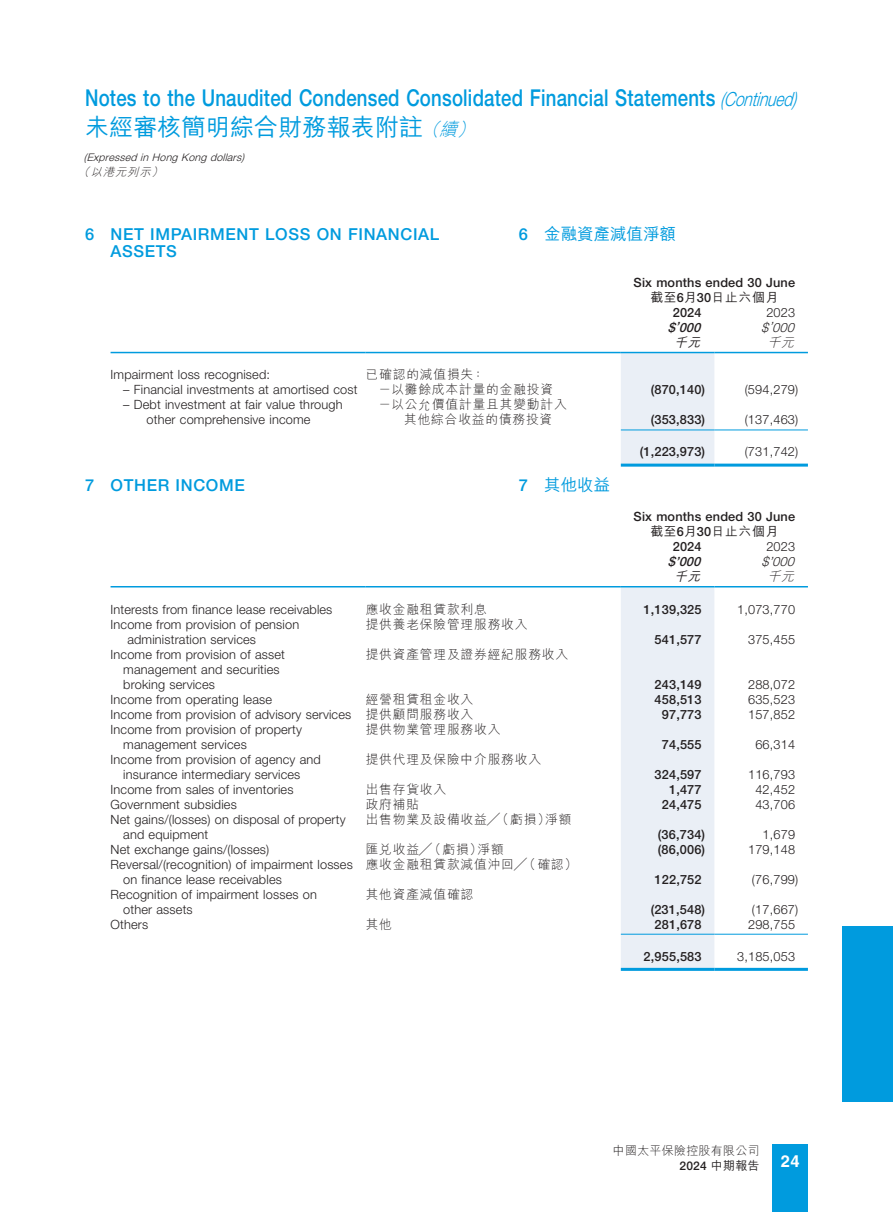
<style>
.page{position:relative;width:893px;height:1212px;background:#fff}
.page>*{position:absolute;margin:0;border:0;box-sizing:border-box;transform-origin:0 0}
.t1{font:500 24px "M Hei HK";letter-spacing:.005em;color:#009bde}
.t2{font:500 23.25px "Helvetica Neue LT Std";letter-spacing:.01em;color:#009bde;scale:.8 1}
.t3{font:500 16.5px/16.5px "Helvetica Neue LT Std";letter-spacing:.04em;color:#009bde}
.t4{font:500 16.5px "M Hei HK";color:#009bde}
.t5{font:700 16.5px "Helvetica LT Std";color:#fff}
.t6{font:300 12.75px/15px "Helvetica Neue LT Std";letter-spacing:.015em;color:#231f20}
.t7{font:500 12.75px "Helvetica Neue LT Std";letter-spacing:.015em;color:#231f20}
.t8{font:300 12.75px/15px "M Hei HK";letter-spacing:.065em;color:#231f20}
.t9{font:500 12.75px "M Hei HK";letter-spacing:.065em;color:#231f20}
.t10{font:italic 500 12.75px "Helvetica Neue LT Std";color:#231f20}
.t11{font:italic 300 12.75px "Helvetica Neue LT Std";color:#231f20}
.t12{font:italic 500 12.75px "M Hei HK";color:#231f20}
.t13{font:italic 300 12.75px "M Hei HK";color:#231f20}
.t14{font:300 12px "M Hei HK";letter-spacing:.02em;color:#231f20}
.t15{font:500 12px "Helvetica Neue LT Std";color:#231f20}
.t16{font:italic 300 11.25px "M Hei HK";color:#231f20}
.t17{font:italic 300 10.5px "Helvetica Neue LT Std";color:#231f20}
.s1{font-weight:300;font-style:italic;font-size:19.5px}
.s2{font-weight:300;font-style:italic;font-size:18px}
.s3{font-family:"Helvetica Neue LT Std"}
.s4{font-family:"M Hei HK"}
</style>
<div class="page">
<div style="left:772px;top:1144px;width:36px;height:68px;background:#009bde"></div>
<div style="left:842px;top:926px;width:51px;height:176px;background:#009bde"></div>
<div style="left:621px;top:353px;width:93px;height:111px;background:#eaeff6"></div>
<hr style="left:111px;top:352px;width:255px;height:1px;background:#009bde">
<hr style="left:366px;top:352px;width:255px;height:1px;background:#009bde">
<hr style="left:621px;top:352px;width:93px;height:1px;background:#009bde">
<hr style="left:714px;top:352px;width:94px;height:1px;background:#009bde">
<hr style="left:621px;top:430px;width:93px;height:1px;background:#009bde">
<hr style="left:714px;top:430px;width:94px;height:1px;background:#009bde">
<hr style="left:621px;top:464px;width:93px;height:3px;background:#009bde">
<hr style="left:714px;top:464px;width:94px;height:3px;background:#009bde">
<div style="left:621px;top:587px;width:93px;height:381px;background:#eaeff6"></div>
<hr style="left:111px;top:586px;width:255px;height:1px;background:#009bde">
<hr style="left:366px;top:586px;width:255px;height:1px;background:#009bde">
<hr style="left:621px;top:586px;width:93px;height:1px;background:#009bde">
<hr style="left:714px;top:586px;width:94px;height:1px;background:#009bde">
<hr style="left:621px;top:934px;width:93px;height:1px;background:#009bde">
<hr style="left:714px;top:934px;width:94px;height:1px;background:#009bde">
<hr style="left:621px;top:968px;width:93px;height:3px;background:#009bde">
<hr style="left:714px;top:968px;width:94px;height:3px;background:#009bde">
<h2 class="t2" style="left:85px;top:84px;width:893px">Notes to the Unaudited Condensed Consolidated Financial Statements <span class="s1">(Continued)</span></h2>
<h1 class="t1" style="left:85px;top:109px;width:398px">未經審核簡明綜合財務報表附註<span class="s2">（續）</span></h1>
<p class="t17" style="left:84px;top:151px;width:162px">(Expressed in Hong Kong dollars)</p>
<p class="t16" style="left:78px;top:164px;width:90px">（以港元列示）</p>
<p class="t3" style="left:111px;top:226px;width:330px;text-indent:-26px">6 NET IMPAIRMENT LOSS ON FINANCIAL<br>ASSETS</p>
<p class="t4" style="left:519px;top:222px;width:159px"><span class="s3">6</span> 金融資產減值淨額</p>
<p class="t7" style="left:634px;top:275px;width:163px">Six months ended 30 June</p>
<p class="t9" style="left:650px;top:288px;width:130px">截至<span class="s3">6</span>月<span class="s3">30</span>日止六個月</p>
<p class="t7" style="left:673px;top:305px;width:30px">2024</p>
<p class="t6" style="left:766px;top:305px;width:30px">2023</p>
<p class="t10" style="left:668px;top:320px;width:38px">$’000</p>
<p class="t11" style="left:761px;top:320px;width:38px">$’000</p>
<p class="t12" style="left:674px;top:333px;width:32px">千元</p>
<p class="t13" style="left:768px;top:333px;width:32px">千元</p>
<p class="t6" style="left:111px;top:367px;width:161px">Impairment loss recognised:</p>
<p class="t8" style="left:366px;top:367px;width:120px">已確認的減值損失：</p>
<p class="t6" style="left:123px;top:382px;width:236px">– Financial investments at amortised cost</p>
<p class="t8" style="left:378px;top:382px;width:176px">－以攤餘成本計量的金融投資</p>
<p class="t7" style="left:651px;top:382px;width:56px">(870,140)</p>
<p class="t6" style="left:745px;top:382px;width:55px">(594,279)</p>
<p class="t6" style="left:147px;top:397px;width:197px;text-indent:-23px">– Debt investment at fair value through other comprehensive income</p>
<p class="t8" style="left:404px;top:397px;width:164px;text-indent:-26px">－以公允價值計量且其變動計入其他綜合收益的債務投資</p>
<p class="t7" style="left:651px;top:412px;width:56px">(353,833)</p>
<p class="t6" style="left:745px;top:412px;width:55px">(137,463)</p>
<p class="t7" style="left:640px;top:444px;width:67px">(1,223,973)</p>
<p class="t6" style="left:745px;top:444px;width:55px">(731,742)</p>
<p class="t3" style="left:85px;top:476px;width:161px">7 OTHER INCOME</p>
<p class="t4" style="left:519px;top:473px;width:93px"><span class="s3">7</span> 其他收益</p>
<p class="t7" style="left:634px;top:509px;width:163px">Six months ended 30 June</p>
<p class="t9" style="left:650px;top:522px;width:130px">截至<span class="s3">6</span>月<span class="s3">30</span>日止六個月</p>
<p class="t7" style="left:673px;top:539px;width:30px">2024</p>
<p class="t6" style="left:766px;top:539px;width:30px">2023</p>
<p class="t10" style="left:668px;top:554px;width:38px">$’000</p>
<p class="t11" style="left:761px;top:554px;width:38px">$’000</p>
<p class="t12" style="left:674px;top:567px;width:32px">千元</p>
<p class="t13" style="left:768px;top:567px;width:32px">千元</p>
<p class="t6" style="left:111px;top:601px;width:223px">Interests from finance lease receivables</p>
<p class="t8" style="left:366px;top:601px;width:123px">應收金融租賃款利息</p>
<p class="t7" style="left:644px;top:601px;width:60px">1,139,325</p>
<p class="t6" style="left:737px;top:601px;width:60px">1,073,770</p>
<p class="t6" style="left:127px;top:616px;width:173px;text-indent:-17px">Income from provision of pension administration services</p>
<p class="t8" style="left:366px;top:616px;width:163px">提供養老保險管理服務收入</p>
<p class="t7" style="left:655px;top:631px;width:49px">541,577</p>
<p class="t6" style="left:748px;top:631px;width:49px">375,455</p>
<p class="t6" style="left:123px;top:646px;width:163px;text-indent:-13px">Income from provision of asset management and securities broking services</p>
<p class="t8" style="left:366px;top:646px;width:204px">提供資產管理及證券經紀服務收入</p>
<p class="t7" style="left:655px;top:676px;width:49px">243,149</p>
<p class="t6" style="left:748px;top:676px;width:49px">288,072</p>
<p class="t6" style="left:111px;top:691px;width:163px">Income from operating lease</p>
<p class="t8" style="left:366px;top:691px;width:109px">經營租賃租金收入</p>
<p class="t7" style="left:655px;top:691px;width:49px">458,513</p>
<p class="t6" style="left:748px;top:691px;width:49px">635,523</p>
<p class="t6" style="left:111px;top:706px;width:364px">Income from provision of advisory services <span class="s4">提供顧問服務收入</span></p>
<p class="t7" style="left:662px;top:706px;width:41px">97,773</p>
<p class="t6" style="left:748px;top:706px;width:49px">157,852</p>
<p class="t6" style="left:123px;top:721px;width:180px;text-indent:-13px">Income from provision of property management services</p>
<p class="t8" style="left:366px;top:721px;width:136px">提供物業管理服務收入</p>
<p class="t7" style="left:662px;top:736px;width:41px">74,555</p>
<p class="t6" style="left:755px;top:736px;width:41px">66,314</p>
<p class="t6" style="left:123px;top:751px;width:199px;text-indent:-13px">Income from provision of agency and insurance intermediary services</p>
<p class="t8" style="left:366px;top:751px;width:177px">提供代理及保險中介服務收入</p>
<p class="t7" style="left:655px;top:766px;width:49px">324,597</p>
<p class="t6" style="left:748px;top:766px;width:49px">116,793</p>
<p class="t6" style="left:111px;top:781px;width:184px">Income from sales of inventories</p>
<p class="t8" style="left:366px;top:781px;width:82px">出售存貨收入</p>
<p class="t7" style="left:669px;top:781px;width:34px">1,477</p>
<p class="t6" style="left:755px;top:781px;width:41px">42,452</p>
<p class="t6" style="left:111px;top:796px;width:128px">Government subsidies</p>
<p class="t8" style="left:366px;top:796px;width:55px">政府補貼</p>
<p class="t7" style="left:662px;top:796px;width:41px">24,475</p>
<p class="t6" style="left:755px;top:796px;width:41px">43,706</p>
<p class="t6" style="left:123px;top:811px;width:224px;text-indent:-13px">Net gains/(losses) on disposal of property and equipment</p>
<p class="t8" style="left:366px;top:811px;width:207px">出售物業及設備收益╱（虧損）淨額</p>
<p class="t7" style="left:658px;top:826px;width:49px">(36,734)</p>
<p class="t6" style="left:763px;top:826px;width:34px">1,679</p>
<p class="t6" style="left:111px;top:841px;width:160px">Net exchange gains/(losses)</p>
<p class="t8" style="left:366px;top:841px;width:140px">匯兌收益╱（虧損）淨額</p>
<p class="t7" style="left:658px;top:841px;width:49px">(86,006)</p>
<p class="t6" style="left:748px;top:841px;width:49px">179,148</p>
<p class="t6" style="left:123px;top:856px;width:231px;text-indent:-13px">Reversal/(recognition) of impairment losses on finance lease receivables</p>
<p class="t8" style="left:366px;top:856px;width:213px">應收金融租賃款減值沖回╱（確認）</p>
<p class="t7" style="left:655px;top:871px;width:49px">122,752</p>
<p class="t6" style="left:752px;top:871px;width:48px">(76,799)</p>
<p class="t6" style="left:123px;top:886px;width:195px;text-indent:-13px">Recognition of impairment losses on other assets</p>
<p class="t8" style="left:366px;top:886px;width:109px">其他資產減值確認</p>
<p class="t7" style="left:651px;top:901px;width:56px">(231,548)</p>
<p class="t6" style="left:752px;top:901px;width:48px">(17,667)</p>
<p class="t6" style="left:111px;top:916px;width:39px">Others</p>
<p class="t8" style="left:366px;top:916px;width:28px">其他</p>
<p class="t7" style="left:655px;top:916px;width:49px">281,678</p>
<p class="t6" style="left:748px;top:916px;width:49px">298,755</p>
<p class="t7" style="left:644px;top:948px;width:60px">2,955,583</p>
<p class="t6" style="left:737px;top:948px;width:60px">3,185,053</p>
<p class="t14" style="left:613px;top:1142px;width:148px">中國太平保險控股有限公司</p>
<p class="t15" style="left:679px;top:1158px;width:82px">2024 <span class="s4">中期報告</span></p>
<p class="t5" style="left:781px;top:1151px;width:20px">24</p>
</div>
